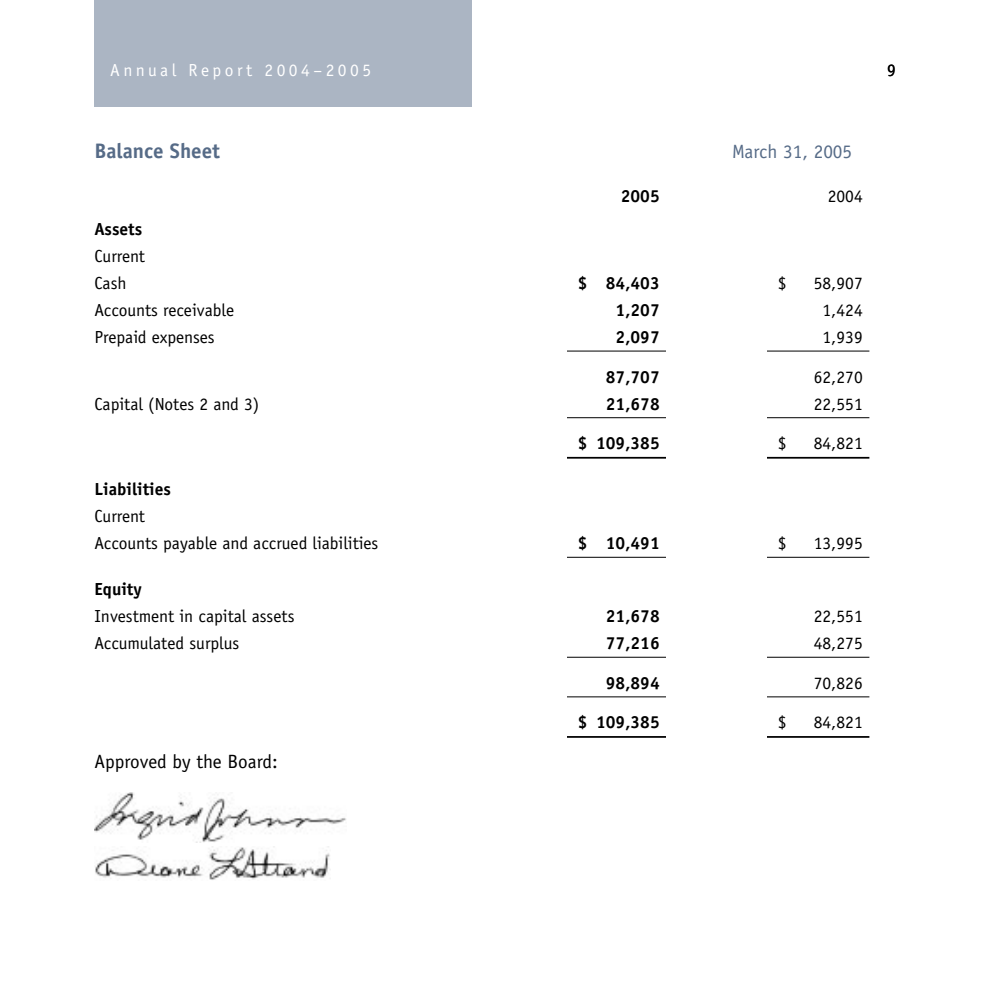
<style>
.page{position:relative;width:1008px;height:1008px;background:#fff}
.page>*{position:absolute;margin:0;border:0;box-sizing:border-box;transform-origin:0 0}
.financials_title{font:700 21px "Officina Sans";color:#566b87}
.body_text{font:19.25px "Officina Sans";color:#000}
.financials_title-2{font:19.25px "Officina Sans";color:#566b87}
.financials_with_rule{font:17.5px "Officina Sans";color:#000}
.financials_body{font:17.5px "Officina Sans";color:#000}
.financials_with_rule-2{font:700 17.5px "Officina Sans";color:#000}
.financials_body-2{font:700 17.5px "Officina Sans";color:#000}
.financials_subhead{font:700 17.5px "Officina Sans";color:#000}
.t1{font:17.5px "Officina Sans";letter-spacing:.2em;color:#fff}
.financials_with_heavy_rule{font:700 17.5px "Officina Sans";color:#000}
.financials_with_heavy_rule-2{font:17.5px "Officina Sans";color:#000}
</style>
<div class="page">
<hr style="left:567px;top:351px;width:302px;height:1px;background:#000">
<hr style="left:567px;top:417px;width:302px;height:1px;background:#000">
<hr style="left:567px;top:457px;width:302px;height:2px;background:#000">
<hr style="left:567px;top:557px;width:302px;height:1px;background:#000">
<hr style="left:567px;top:657px;width:302px;height:1px;background:#000">
<hr style="left:567px;top:696px;width:302px;height:1px;background:#000">
<hr style="left:567px;top:736px;width:302px;height:2px;background:#000">
<div style="left:666px;top:336px;width:101px;height:404px;background:#fff"></div>
<img style="left:94px;top:792px;width:252px;height:51px">
<img style="left:95px;top:846px;width:236px;height:34px">
<div style="left:94px;top:0;width:378px;height:107px;background:#abb5c3"></div>
<p class="t1" style="left:110px;top:60px;width:263px">Annual Report 2004–2005</p>
<p class="financials_with_rule" style="left:887px;top:60px;width:10px">9</p>
<p class="financials_title" style="left:94px;top:138px;width:127px">Balance Sheet</p>
<p class="financials_title-2" style="left:732px;top:141px;width:122px">March 31, 2005</p>
<p class="financials_body-2" style="left:621px;top:185px;width:40px">2005</p>
<p class="financials_body" style="left:828px;top:186px;width:36px">2004</p>
<p class="financials_subhead" style="left:94px;top:218px;width:49px">Assets</p>
<p class="financials_body" style="left:94px;top:246px;width:52px">Current</p>
<p class="financials_body" style="left:94px;top:273px;width:34px">Cash</p>
<p class="financials_body-2" style="left:578px;top:272px;width:83px">$ 84,403</p>
<p class="financials_body" style="left:778px;top:273px;width:10px">$</p>
<p class="financials_body" style="left:814px;top:273px;width:50px">58,907</p>
<p class="financials_body" style="left:94px;top:300px;width:141px">Accounts receivable</p>
<p class="financials_body-2" style="left:616px;top:299px;width:46px">1,207</p>
<p class="financials_body" style="left:823px;top:300px;width:42px">1,424</p>
<p class="financials_with_rule" style="left:94px;top:327px;width:122px">Prepaid expenses</p>
<p class="financials_with_rule-2" style="left:616px;top:326px;width:46px">2,097</p>
<p class="financials_with_rule" style="left:823px;top:327px;width:42px">1,939</p>
<p class="financials_body-2" style="left:606px;top:366px;width:55px">87,707</p>
<p class="financials_body" style="left:814px;top:367px;width:50px">62,270</p>
<p class="financials_with_rule" style="left:94px;top:394px;width:166px">Capital (Notes 2 and 3)</p>
<p class="financials_with_rule-2" style="left:606px;top:393px;width:55px">21,678</p>
<p class="financials_with_rule" style="left:814px;top:394px;width:50px">22,551</p>
<p class="financials_with_heavy_rule" style="left:578px;top:432px;width:83px">$ 109,385</p>
<p class="financials_with_heavy_rule-2" style="left:778px;top:433px;width:10px">$</p>
<p class="financials_with_heavy_rule-2" style="left:814px;top:433px;width:50px">84,821</p>
<p class="financials_subhead" style="left:94px;top:478px;width:78px">Liabilities</p>
<p class="financials_body" style="left:94px;top:506px;width:52px">Current</p>
<p class="financials_with_rule" style="left:94px;top:533px;width:285px">Accounts payable and accrued liabilities</p>
<p class="financials_with_rule-2" style="left:578px;top:532px;width:83px">$ 10,491</p>
<p class="financials_with_rule" style="left:778px;top:533px;width:10px">$</p>
<p class="financials_with_rule" style="left:814px;top:533px;width:50px">13,995</p>
<p class="financials_subhead" style="left:94px;top:578px;width:49px">Equity</p>
<p class="financials_body" style="left:94px;top:606px;width:201px">Investment in capital assets</p>
<p class="financials_body-2" style="left:606px;top:605px;width:55px">21,678</p>
<p class="financials_body" style="left:814px;top:606px;width:50px">22,551</p>
<p class="financials_with_rule" style="left:94px;top:633px;width:146px">Accumulated surplus</p>
<p class="financials_with_rule-2" style="left:606px;top:632px;width:55px">77,216</p>
<p class="financials_with_rule" style="left:814px;top:633px;width:50px">48,275</p>
<p class="financials_with_rule-2" style="left:606px;top:672px;width:55px">98,894</p>
<p class="financials_with_rule" style="left:814px;top:673px;width:50px">70,826</p>
<p class="financials_with_heavy_rule" style="left:578px;top:712px;width:83px">$ 109,385</p>
<p class="financials_with_heavy_rule-2" style="left:778px;top:712px;width:10px">$</p>
<p class="financials_with_heavy_rule-2" style="left:814px;top:712px;width:50px">84,821</p>
<p class="body_text" style="left:94px;top:750px;width:185px">Approved by the Board:</p>
</div>
